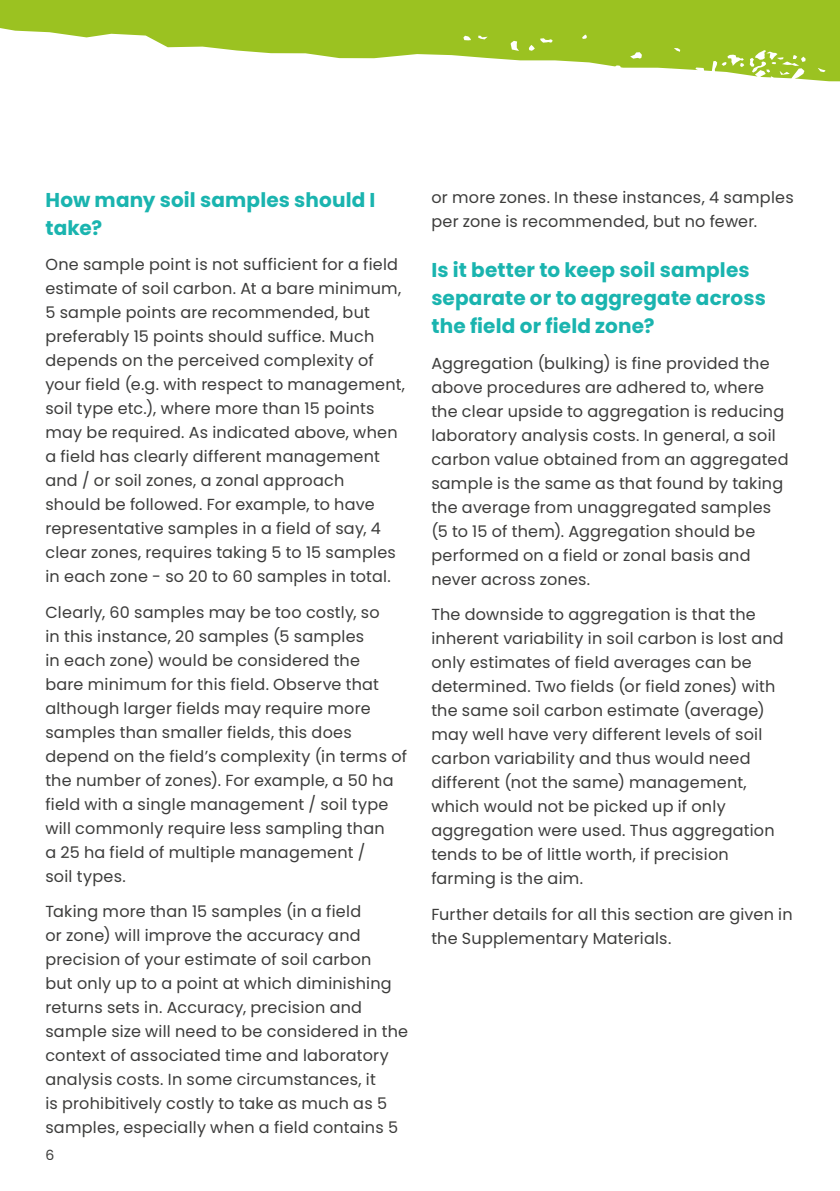
<style>
.page{position:relative;width:840px;height:1191px;background:#fff}
.page>*{position:absolute;margin:0;border:0;box-sizing:border-box;transform-origin:0 0}
.t1{font:700 20px/28px "Poppins";letter-spacing:.01em;color:#1ab4af}
.t2{font:16px/24px "Poppins";letter-spacing:.015em;color:#3c3c3b}
.t3{font:14px "Poppins";color:#3c3c3b}
</style>
<div class="page">
<svg style="left:0;top:0;width:839px;height:82px;fill:#9bc221"></svg>
<p class="t1" style="left:45px;top:186px;width:331px">How many soil samples should I take?</p>
<p class="t2" style="left:45px;top:252px;width:361px">One sample point is not sufficient for a field estimate of soil carbon. At a bare minimum, 5 sample points are recommended, but preferably 15 points should suffice. Much depends on the perceived complexity of your field (e.g. with respect to management, soil type etc.), where more than 15 points may be required. As indicated above, when a field has clearly different management and / or soil zones, a zonal approach<br>should be followed. For example, to have representative samples in a field of say, 4 clear zones, requires taking 5 to 15 samples in each zone - so 20 to 60 samples in total.</p>
<p class="t2" style="left:45px;top:600px;width:363px">Clearly, 60 samples may be too costly, so<br>in this instance, 20 samples (5 samples<br>in each zone) would be considered the<br>bare minimum for this field. Observe that although larger fields may require more samples than smaller fields, this does depend on the field’s complexity (in terms of the number of zones). For example, a 50 ha field with a single management / soil type will commonly require less sampling than<br>a 25 ha field of multiple management /<br>soil types.</p>
<p class="t2" style="left:45px;top:899px;width:364px">Taking more than 15 samples (in a field<br>or zone) will improve the accuracy and precision of your estimate of soil carbon<br>but only up to a point at which diminishing returns sets in. Accuracy, precision and sample size will need to be considered in the context of associated time and laboratory analysis costs. In some circumstances, it<br>is prohibitively costly to take as much as 5 samples, especially when a field contains 5</p>
<p class="t3" style="left:45px;top:1147px;width:10px">6</p>
<p class="t2" style="left:431px;top:185px;width:363px">or more zones. In these instances, 4 samples per zone is recommended, but no fewer.</p>
<p class="t1" style="left:431px;top:256px;width:336px">Is it better to keep soil samples separate or to aggregate across the field or field zone?</p>
<p class="t2" style="left:431px;top:351px;width:358px">Aggregation (bulking) is fine provided the above procedures are adhered to, where the clear upside to aggregation is reducing laboratory analysis costs. In general, a soil carbon value obtained from an aggregated sample is the same as that found by taking the average from unaggregated samples (5 to 15 of them). Aggregation should be performed on a field or zonal basis and never across zones.</p>
<p class="t2" style="left:431px;top:602px;width:353px">The downside to aggregation is that the inherent variability in soil carbon is lost and only estimates of field averages can be determined. Two fields (or field zones) with the same soil carbon estimate (average) may well have very different levels of soil carbon variability and thus would need different (not the same) management, which would not be picked up if only aggregation were used. Thus aggregation tends to be of little worth, if precision farming is the aim.</p>
<p class="t2" style="left:431px;top:902px;width:362px">Further details for all this section are given in the Supplementary Materials.</p>
</div>
